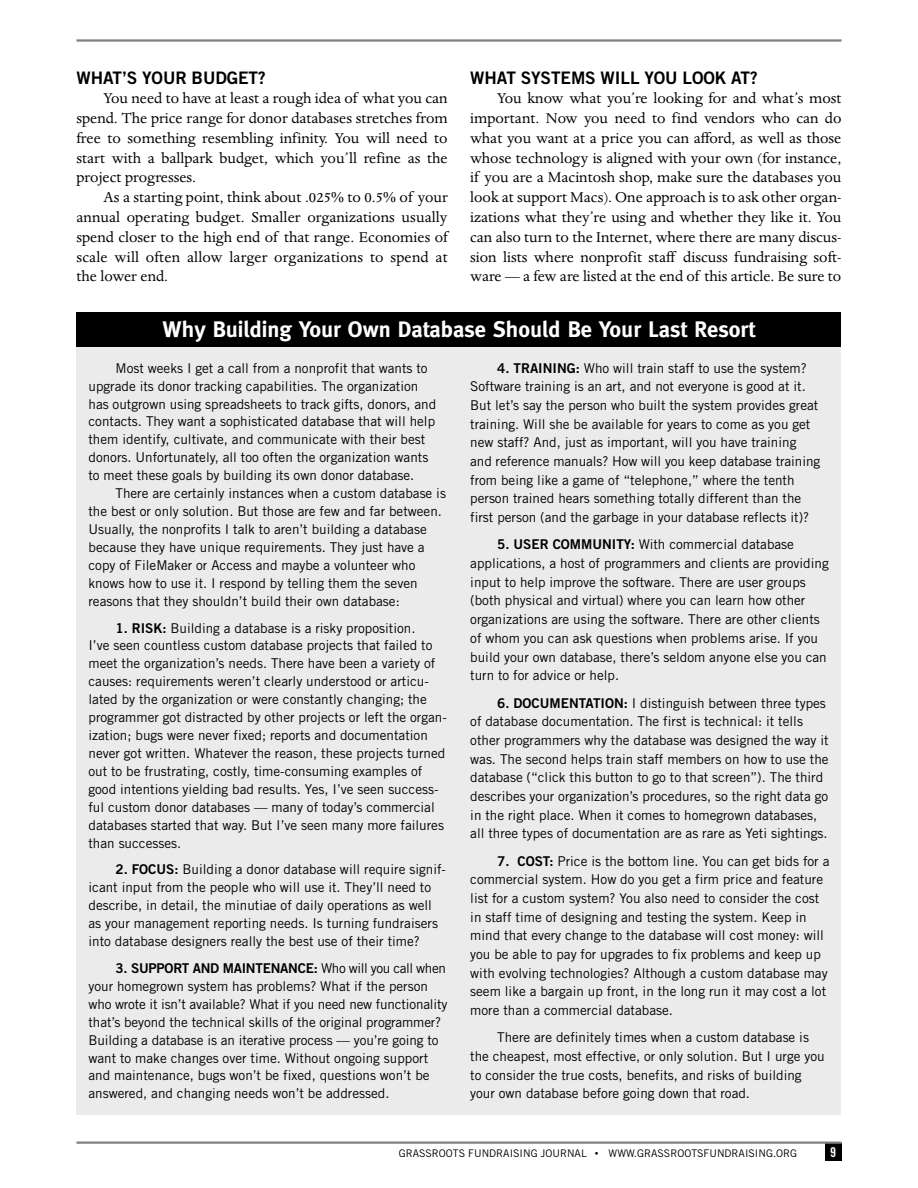
<style>
.page{position:relative;width:918px;height:1188px;background:#fff}
.page>*{position:absolute;margin:0;border:0;box-sizing:border-box;transform-origin:0 0}
.t1{font:700 22.5px "Meta";color:#fff}
.t2{font:17.25px "Trade Gothic Bold Two";letter-spacing:-.005em;color:#000}
.t3{font:16.5px/19.8px "Dante";color:#000;text-align:justify}
.t4{font:13.5px/18px "Trade Gothic";color:#000}
.t5{font:13.5px "Trade Gothic Bold Two";letter-spacing:-.02em;color:#000}
.t6{font:13.5px "Trade Gothic Bold Cond Twenty";color:#fff}
.t7{font:10.5px "Trade Gothic";color:#000}
.s1{font-family:"Trade Gothic Bold Two"}
.s2{font-family:"Trade Gothic"}
.s3{font-size:7.5px}
</style>
<div class="page">
<hr style="left:76px;top:39px;width:766px;height:3px;background:#808080">
<div style="left:825px;top:1143px;width:17px;height:17px;background:#000"></div>
<hr style="left:76px;top:1142px;width:766px;height:2px;background:#808080">
<div style="left:76px;top:312px;width:766px;height:802px;background:#ebebeb"></div>
<div style="left:76px;top:312px;width:766px;height:34px;background:#000"></div>
<p class="t2" style="left:76px;top:72px;width:191px">WHAT’S YOUR BUDGET?</p>
<p class="t3" style="left:77px;top:90px;width:373px;text-indent:27px">You need to have at least a rough idea of what you can spend. The price range for donor databases stretches from free to something resembling infinity. You will need to start with a ballpark budget, which you’ll refine as the project progresses.</p>
<p class="t3" style="left:77px;top:189px;width:373px;text-indent:27px">As a starting point, think about .025% to 0.5% of your annual operating budget. Smaller organizations usually spend closer to the high end of that range. Economies of scale will often allow larger organizations to spend at the lower end.</p>
<p class="t2" style="left:470px;top:72px;width:289px">WHAT SYSTEMS WILL YOU LOOK AT?</p>
<p class="t3" style="left:470px;top:90px;width:373px;text-indent:27px">You know what you’re looking for and what’s most important. Now you need to find vendors who can do what you want at a price you can afford, as well as those whose technology is aligned with your own (for instance, if you are a Macintosh shop, make sure the databases you look at support Macs). One approach is to ask other organ&shy;izations what they’re using and whether they like it. You can also turn to the Internet, where there are many discus&shy;sion lists where nonprofit staff discuss fundraising soft&shy;ware — a few are listed at the end of this article. Be sure to</p>
<h1 class="t1" style="left:163px;top:316px;width:594px">Why Building Your Own Database Should Be Your Last Resort</h1>
<p class="t4" style="left:88px;top:360px;width:349px;text-indent:27px">Most weeks I get a call from a nonprofit that wants to upgrade its donor tracking capabilities. The organization has outgrown using spreadsheets to track gifts, donors, and contacts. They want a sophisticated database that will help them identify, cultivate, and communicate with their best donors. Unfortunately, all too often the organization wants to meet these goals by building its own donor database.</p>
<p class="t4" style="left:88px;top:486px;width:359px;text-indent:27px">There are certainly instances when a custom database is the best or only solution. But those are few and far between.<br>Usually, the nonprofits I talk to aren’t building a database because they have unique requirements. They just have a copy of FileMaker or Access and maybe a volunteer who knows how to use it. I respond by telling them the seven reasons that they shouldn’t build their own database:</p>
<p class="t4" style="left:88px;top:620px;width:360px;text-indent:27px"><span class="s1">1. RISK:</span> Building a database is a risky proposition.<br>I’ve seen countless custom database projects that failed to meet the organization’s needs. There have been a variety of causes: requirements weren’t clearly understood or articu&shy;lated by the organization or were constantly changing; the programmer got distracted by other projects or left the organ&shy;ization; bugs were never fixed; reports and documentation never got written. Whatever the reason, these projects turned out to be frustrating, costly, time-consuming examples of good intentions yielding bad results. Yes, I’ve seen success&shy;ful custom donor databases — many of today’s commercial databases started that way. But I’ve seen many more failures than successes.</p>
<p class="t4" style="left:88px;top:862px;width:359px;text-indent:27px"><span class="s1">2. FOCUS:</span> Building a donor database will require signif&shy;icant input from the people who will use it. They’ll need to describe, in detail, the minutiae of daily operations as well as your management reporting needs. Is turning fundraisers into database designers really the best use of their time?</p>
<p class="t5" style="left:116px;top:963px;width:332px">3. SUPPORT AND MAINTENANCE: <span class="s2">Who will you call when</span></p>
<p class="t4" style="left:88px;top:978px;width:360px">your homegrown system has problems? What if the person who wrote it isn’t available? What if you need new functionality that’s beyond the technical skills of the original programmer?<br>Building a database is an iterative process — you’re going to want to make changes over time. Without ongoing support and maintenance, bugs won’t be fixed, questions won’t be answered, and changing needs won’t be addressed.</p>
<p class="t4" style="left:470px;top:360px;width:351px;line-height:18.8px;text-indent:27px"><span class="s1">4. TRAINING:</span> Who will train staff to use the system?<br>Software training is an art, and not everyone is good at it.<br>But let’s say the person who built the system provides great training. Will she be available for years to come as you get new staff? And, just as important, will you have training and reference manuals? How will you keep database training from being like a game of “telephone,” where the tenth person trained hears something totally different than the first person (and the garbage in your database reflects it)?</p>
<p class="t4" style="left:470px;top:536px;width:360px;line-height:18.8px;text-indent:27px"><span class="s1">5. USER COMMUNITY:</span> With commercial database applications, a host of programmers and clients are providing input to help improve the software. There are user groups (both physical and virtual) where you can learn how other organizations are using the software. There are other clients of whom you can ask questions when problems arise. If you build your own database, there’s seldom anyone else you can turn to for advice or help.</p>
<p class="t4" style="left:470px;top:695px;width:360px;line-height:18.8px;text-indent:27px"><span class="s1">6. DOCUMENTATION:</span> I distinguish between three types of database documentation. The first is technical: it tells other programmers why the database was designed the way it was. The second helps train staff members on how to use the database (“click this button to go to that screen”). The third describes your organization’s procedures, so the right data go in the right place. When it comes to homegrown databases, all three types of documentation are as rare as Yeti sightings.</p>
<p class="t4" style="left:470px;top:853px;width:361px;line-height:18.8px;text-indent:27px"><span class="s1">7. COST:</span> Price is the bottom line. You can get bids for a commercial system. How do you get a firm price and feature list for a custom system? You also need to consider the cost in staff time of designing and testing the system. Keep in mind that every change to the database will cost money: will you be able to pay for upgrades to fix problems and keep up with evolving technologies? Although a custom database may seem like a bargain up front, in the long run it may cost a lot more than a commercial database.</p>
<p class="t4" style="left:470px;top:1029px;width:356px;line-height:18.8px;text-indent:27px">There are definitely times when a custom database is the cheapest, most effective, or only solution. But I urge you to consider the true costs, benefits, and risks of building your own database before going down that road.</p>
<p class="t7" style="left:399px;top:1150px;width:400px">GRASSROOTS FUNDRAISING JOURNAL <span class="s3">•</span> WWW.GRASSROOTSFUNDRAISING.ORG</p>
<p class="t6" style="left:830px;top:1147px;width:7px">9</p>
</div>
